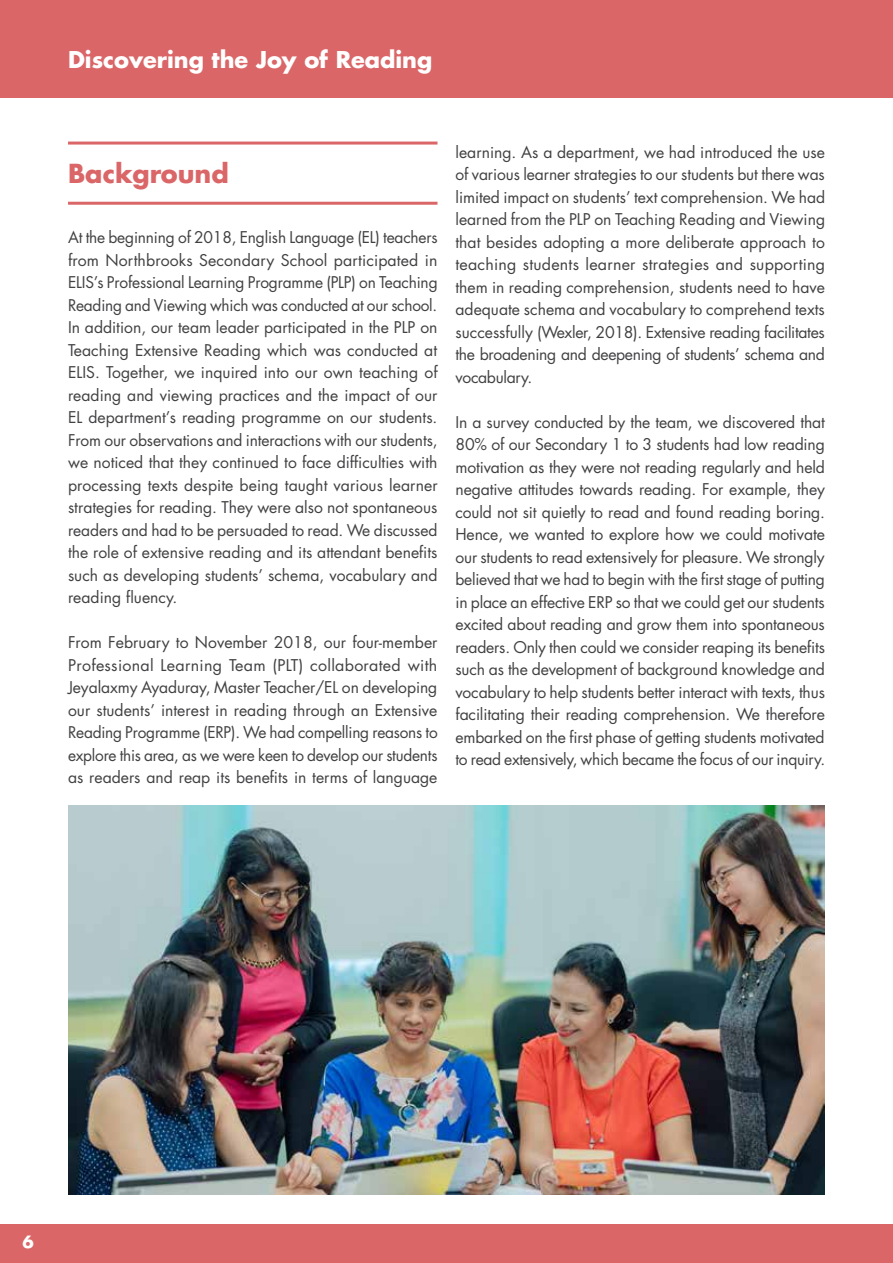
<style>
.page{position:relative;width:893px;height:1263px;background:#fff}
.page>*{position:absolute;margin:0;border:0;box-sizing:border-box;transform-origin:0 0}
.t1{font:700 25.5px "Futura Std";color:#da6668}
.t2{font:700 22.5px "Futura Std";color:#fff}
.t3{font:700 16.5px "Futura Std";color:#fff}
.t4{font:15.75px/22.5px "Futura Std";letter-spacing:-.015em;color:#414042;text-align:justify}
</style>
<div class="page">
<div style="left:0;top:1224px;width:893px;height:39px;background:#da6668"></div>
<div style="left:0;top:0;width:893px;height:98px;background:#da6668"></div>
<img style="left:68px;top:805px;width:757px;height:390px">
<hr style="left:68px;top:142px;width:369px;height:3px;background:#da6668">
<hr style="left:68px;top:202px;width:369px;height:3px;background:#da6668">
<h2 class="t2" style="left:68px;top:45px;width:366px">Discovering the Joy of Reading</h2>
<h1 class="t1" style="left:68px;top:156px;width:162px">Background</h1>
<p class="t4" style="left:68px;top:226px;width:371px">At the beginning of 2018, English Language (EL) teachers from Northbrooks Secondary School participated in ELIS’s Professional Learning Programme (PLP) on Teaching Reading and Viewing which was conducted at our school.<br>In addition, our team leader participated in the PLP on Teaching Extensive Reading which was conducted at ELIS. Together, we inquired into our own teaching of reading and viewing practices and the impact of our EL department’s reading programme on our students.<br>From our observations and interactions with our students, we noticed that they continued to face difficulties with processing texts despite being taught various learner strategies for reading. They were also not spontaneous readers and had to be persuaded to read. We discussed the role of extensive reading and its attendant benefits such as developing students’ schema, vocabulary and reading fluency.</p>
<p class="t4" style="left:68px;top:631px;width:371px">From February to November 2018, our four-member Professional Learning Team (PLT) collaborated with Jeyalaxmy Ayaduray, Master Teacher/EL on developing our students’ interest in reading through an Extensive Reading Programme (ERP). We had compelling reasons to explore this area, as we were keen to develop our students as readers and reap its benefits in terms of language</p>
<p class="t4" style="left:455px;top:141px;width:371px">learning. As a department, we had introduced the use of various learner strategies to our students but there was limited impact on students’ text comprehension. We had learned from the PLP on Teaching Reading and Viewing that besides adopting a more deliberate approach to teaching students learner strategies and supporting them in reading comprehension, students need to have adequate schema and vocabulary to comprehend texts successfully (Wexler, 2018). Extensive reading facilitates the broadening and deepening of students’ schema and vocabulary.</p>
<p class="t4" style="left:455px;top:411px;width:371px">In a survey conducted by the team, we discovered that 80% of our Secondary 1 to 3 students had low reading motivation as they were not reading regularly and held negative attitudes towards reading. For example, they could not sit quietly to read and found reading boring.<br>Hence, we wanted to explore how we could motivate our students to read extensively for pleasure. We strongly believed that we had to begin with the first stage of putting in place an effective ERP so that we could get our students excited about reading and grow them into spontaneous readers. Only then could we consider reaping its benefits such as the development of background knowledge and vocabulary to help students better interact with texts, thus facilitating their reading comprehension. We therefore embarked on the first phase of getting students motivated to read extensively, which became the focus of our inquiry.</p>
<p class="t3" style="left:22px;top:1231px;width:13px">6</p>
</div>
